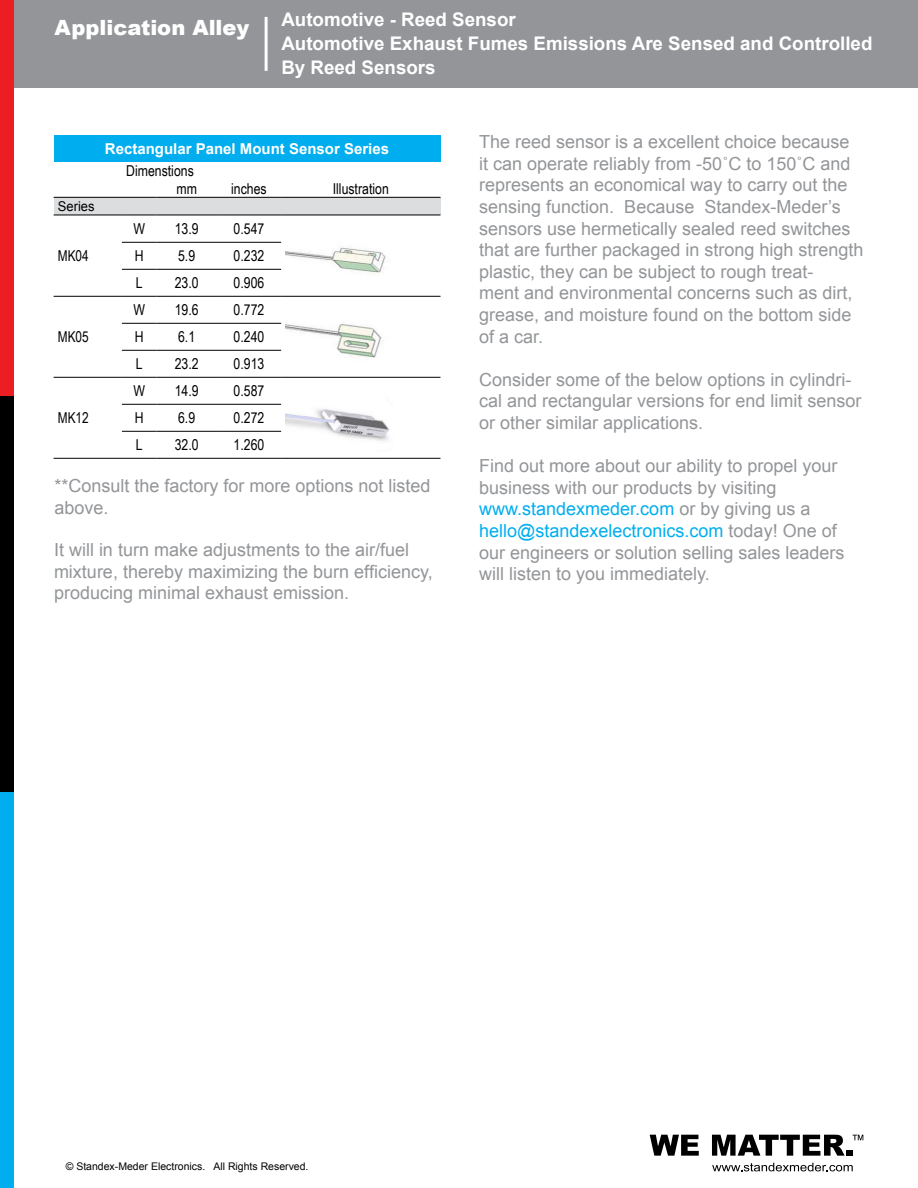
<style>
.page{position:relative;width:918px;height:1188px;background:#fff}
.page>*{position:absolute;margin:0;border:0;box-sizing:border-box;transform-origin:0 0}
.t1{font:900 21px "Arial";color:#fff}
.t2{font:700 18.75px/24px "Arial";color:#fff}
.t3{font:18px/21.6px "Arial";color:#939598}
.t4{font:15px "Arial Narrow";color:#000}
.t5{font:700 15px "Arial";color:#fff}
.t6{font:15px "Arial Narrow";color:#000;scale:.96 1}
.t7{font:13.5px "Arial";color:#000;scale:.96 1}
.t8{font:10.5px "Arial";color:#000}
.s1{color:#00aeef}
</style>
<div class="page">
<div style="left:0;top:0;width:918px;height:88px;background:#939598"></div>
<hr style="left:265px;top:17px;width:3px;height:54px;background:#fff">
<div style="left:0;top:0;width:14px;height:396px;background:#ed1d24"></div>
<div style="left:0;top:396px;width:14px;height:396px;background:#000"></div>
<div style="left:0;top:792px;width:14px;height:396px;background:#00aeef"></div>
<svg style="left:650px;top:1135px;width:49px;height:21px"></svg>
<svg style="left:712px;top:1135px;width:133px;height:21px"></svg>
<div style="left:846px;top:1150px;width:7px;height:6px;background:#000"></div>
<svg style="left:853px;top:1135px;width:10px;height:5px"></svg>
<svg style="left:712px;top:1163px;width:141px;height:8px"></svg>
<div style="left:54px;top:135px;width:387px;height:27px;background:#00aeef"></div>
<svg style="left:54px;top:196px;width:387px;height:262px"></svg>
<div style="left:54px;top:197px;width:387px;height:18px;background:#dcddde"></div>
<hr style="left:54px;top:197px;width:68px;height:1px;background:#000">
<hr style="left:122px;top:197px;width:34px;height:1px;background:#000">
<hr style="left:156px;top:197px;width:61px;height:1px;background:#000">
<hr style="left:217px;top:197px;width:64px;height:1px;background:#000">
<hr style="left:281px;top:197px;width:160px;height:1px;background:#000">
<hr style="left:54px;top:215px;width:68px;height:1px;background:#000">
<hr style="left:122px;top:215px;width:34px;height:1px;background:#000">
<hr style="left:156px;top:215px;width:61px;height:1px;background:#000">
<hr style="left:217px;top:215px;width:64px;height:1px;background:#000">
<hr style="left:281px;top:215px;width:160px;height:1px;background:#000">
<hr style="left:122px;top:242px;width:34px;height:1px;background:#000">
<hr style="left:156px;top:242px;width:61px;height:1px;background:#000">
<hr style="left:217px;top:242px;width:64px;height:1px;background:#000">
<hr style="left:122px;top:269px;width:34px;height:1px;background:#000">
<hr style="left:156px;top:269px;width:61px;height:1px;background:#000">
<hr style="left:217px;top:269px;width:64px;height:1px;background:#000">
<hr style="left:54px;top:296px;width:68px;height:1px;background:#000">
<hr style="left:122px;top:296px;width:34px;height:1px;background:#000">
<hr style="left:156px;top:296px;width:61px;height:1px;background:#000">
<hr style="left:217px;top:296px;width:64px;height:1px;background:#000">
<hr style="left:281px;top:296px;width:160px;height:1px;background:#000">
<hr style="left:122px;top:323px;width:34px;height:1px;background:#000">
<hr style="left:156px;top:323px;width:61px;height:1px;background:#000">
<hr style="left:217px;top:323px;width:64px;height:1px;background:#000">
<hr style="left:122px;top:350px;width:34px;height:1px;background:#000">
<hr style="left:156px;top:350px;width:61px;height:1px;background:#000">
<hr style="left:217px;top:350px;width:64px;height:1px;background:#000">
<hr style="left:54px;top:377px;width:68px;height:1px;background:#000">
<hr style="left:122px;top:377px;width:34px;height:1px;background:#000">
<hr style="left:156px;top:377px;width:61px;height:1px;background:#000">
<hr style="left:217px;top:377px;width:64px;height:1px;background:#000">
<hr style="left:281px;top:377px;width:160px;height:1px;background:#000">
<hr style="left:122px;top:404px;width:34px;height:1px;background:#000">
<hr style="left:156px;top:404px;width:61px;height:1px;background:#000">
<hr style="left:217px;top:404px;width:64px;height:1px;background:#000">
<hr style="left:122px;top:431px;width:34px;height:1px;background:#000">
<hr style="left:156px;top:431px;width:61px;height:1px;background:#000">
<hr style="left:217px;top:431px;width:64px;height:1px;background:#000">
<hr style="left:54px;top:458px;width:68px;height:1px;background:#000">
<hr style="left:122px;top:458px;width:34px;height:1px;background:#000">
<hr style="left:156px;top:458px;width:61px;height:1px;background:#000">
<hr style="left:217px;top:458px;width:64px;height:1px;background:#000">
<hr style="left:281px;top:458px;width:160px;height:1px;background:#000">
<img style="left:285px;top:229px;width:108px;height:53px">
<img style="left:285px;top:307px;width:108px;height:59px">
<img style="left:285px;top:397px;width:108px;height:54px">
<p class="t1" style="left:55px;top:12px;width:196px">Application Alley</p>
<p class="t2" style="left:281px;top:8px;width:593px">Automotive - Reed Sensor<br>Automotive Exhaust Fumes Emissions Are Sensed and Controlled<br>By Reed Sensors</p>
<p class="t7" style="left:58px;top:197px;width:40px">Series</p>
<p class="t6" style="left:58px;top:245px;width:34px">MK04</p>
<p class="t5" style="left:105px;top:139px;width:286px">Rectangular Panel Mount Sensor Series</p>
<p class="t4" style="left:126px;top:160px;width:69px">Dimenstions</p>
<p class="t4" style="left:176px;top:178px;width:22px">mm</p>
<p class="t4" style="left:231px;top:178px;width:37px">inches</p>
<p class="t4" style="left:333px;top:177px;width:58px">Illustration</p>
<p class="t4" style="left:133px;top:218px;width:13px">W</p>
<p class="t4" style="left:175px;top:218px;width:25px">13.9</p>
<p class="t4" style="left:234px;top:218px;width:32px">0.547</p>
<p class="t4" style="left:135px;top:245px;width:10px">H</p>
<p class="t4" style="left:178px;top:245px;width:19px">5.9</p>
<p class="t4" style="left:234px;top:245px;width:32px">0.232</p>
<p class="t4" style="left:136px;top:272px;width:8px">L</p>
<p class="t4" style="left:175px;top:272px;width:25px">23.0</p>
<p class="t4" style="left:234px;top:272px;width:32px">0.906</p>
<p class="t4" style="left:133px;top:299px;width:13px">W</p>
<p class="t4" style="left:175px;top:299px;width:25px">19.6</p>
<p class="t4" style="left:234px;top:299px;width:32px">0.772</p>
<p class="t6" style="left:58px;top:326px;width:34px">MK05</p>
<p class="t4" style="left:135px;top:326px;width:10px">H</p>
<p class="t4" style="left:178px;top:326px;width:19px">6.1</p>
<p class="t4" style="left:234px;top:326px;width:32px">0.240</p>
<p class="t4" style="left:136px;top:353px;width:8px">L</p>
<p class="t4" style="left:175px;top:353px;width:25px">23.2</p>
<p class="t4" style="left:234px;top:353px;width:32px">0.913</p>
<p class="t4" style="left:133px;top:380px;width:13px">W</p>
<p class="t4" style="left:175px;top:380px;width:25px">14.9</p>
<p class="t4" style="left:234px;top:380px;width:32px">0.587</p>
<p class="t6" style="left:58px;top:407px;width:34px">MK12</p>
<p class="t4" style="left:135px;top:407px;width:10px">H</p>
<p class="t4" style="left:178px;top:407px;width:19px">6.9</p>
<p class="t4" style="left:234px;top:407px;width:32px">0.272</p>
<p class="t4" style="left:136px;top:434px;width:8px">L</p>
<p class="t4" style="left:175px;top:434px;width:25px">32.0</p>
<p class="t4" style="left:234px;top:434px;width:32px">1.260</p>
<p class="t3" style="left:54px;top:475px;width:378px">**Consult the factory for more options not listed above.</p>
<p class="t3" style="left:54px;top:539px;width:380px">It will in turn make adjustments to the air/fuel mixture, thereby maximizing the burn efficiency, producing minimal exhaust emission.</p>
<p class="t3" style="left:479px;top:131px;width:386px">The reed sensor is a excellent choice because<br>it can operate reliably from -50˚C to 150˚C and represents an economical way to carry out the sensing function. Because Standex-Meder’s sensors use hermetically sealed reed switches that are further packaged in strong high strength plastic, they can be subject to rough treat-<br>ment and environmental concerns such as dirt, grease, and moisture found on the bottom side of a car.</p>
<p class="t3" style="left:479px;top:369px;width:384px">Consider some of the below options in cylindri&shy;cal and rectangular versions for end limit sensor or other similar applications.</p>
<p class="t3" style="left:479px;top:455px;width:367px">Find out more about our ability to propel your business with our products by visiting <span class="s1">www.standexmeder.com</span> or by giving us a <span class="s1">hello@standexelectronics.com</span> today! One of our engineers or solution selling sales leaders will listen to you immediately.</p>
<p class="t8" style="left:66px;top:1159px;width:244px">© Standex-Meder Electronics. All Rights Reserved.</p>
</div>
